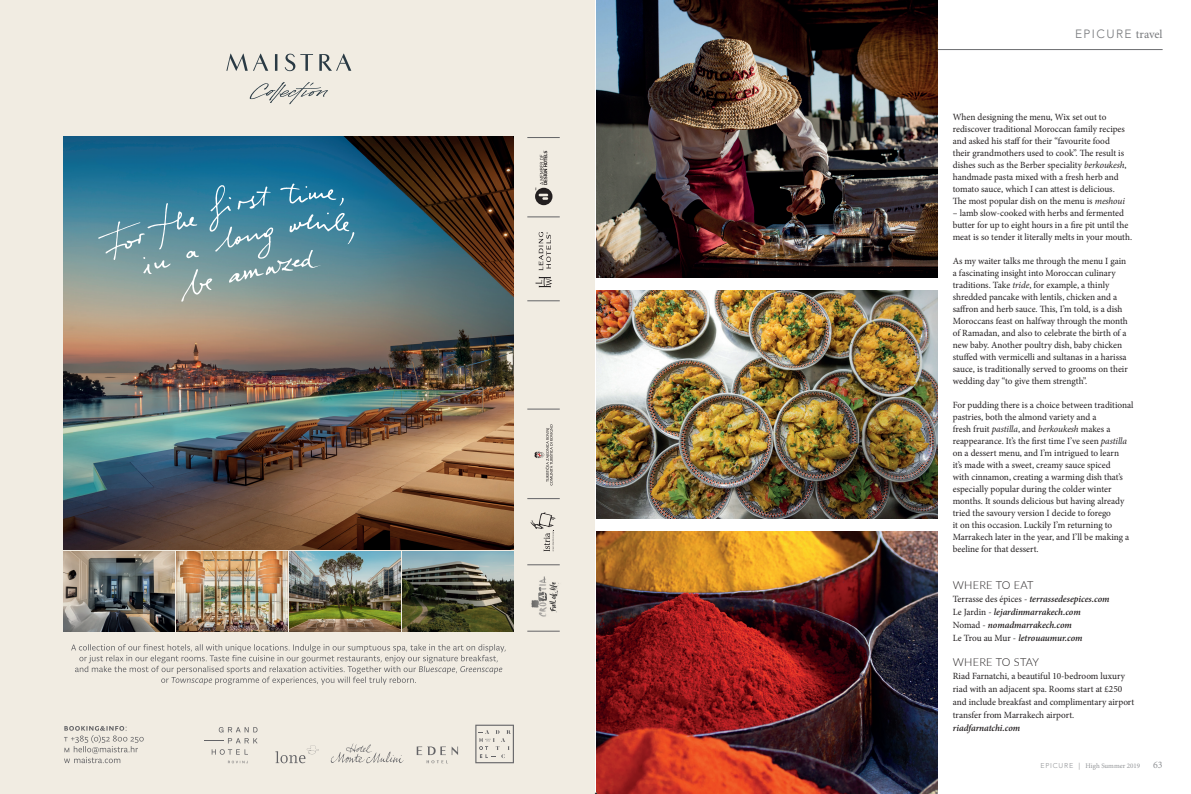
<style>
.page{position:relative;width:1191px;height:794px;background:#fff}
.page>*{position:absolute;margin:0;border:0;box-sizing:border-box;transform-origin:0 0}
.t1{font:300 12px "Avenir";letter-spacing:.12em;color:#76787b}
.t2{font:300 11px "Lato";letter-spacing:.02em;color:#231f20}
.t3{font:10px "Minion Pro";color:#939598}
.t4{font:9.5px/12px "Minion Pro";color:#231f20}
.t5{font:italic 600 9.5px "Minion Pro";letter-spacing:-.005em;color:#231f20}
.t6{font:7px "Minion Pro";color:#939598}
.s1{font-family:"Minion Pro";font-weight:400}
.s2{font-style:italic}
.s3{font-weight:400;font-style:normal}
.s4{font-family:"Avenir";font-weight:300}
</style>
<div class="page">
<hr style="left:667px;top:49px;width:495px;height:1px;background:#6c6d70">
<img style="left:596px;top:0;width:342px;height:277px">
<img style="left:596px;top:291px;width:342px;height:227px">
<img style="left:596px;top:531px;width:342px;height:263px">
<div style="left:0;top:0;width:595px;height:794px;background:#f1ece2"></div>
<img style="left:64px;top:137px;width:450px;height:413px">
<svg style="left:98px;top:183px;width:256px;height:119px;background:#6595a2"></svg>
<img style="left:64px;top:551px;width:111px;height:80px">
<img style="left:177px;top:551px;width:111px;height:80px">
<img style="left:290px;top:551px;width:111px;height:80px">
<img style="left:403px;top:551px;width:111px;height:80px">
<hr style="left:527px;top:137px;width:33px;height:1px;background:#636366">
<hr style="left:527px;top:217px;width:33px;height:1px;background:#636366">
<hr style="left:527px;top:301px;width:33px;height:1px;background:#636366">
<hr style="left:527px;top:631px;width:33px;height:1px;background:#636366">
<hr style="left:527px;top:498px;width:33px;height:1px;background:#636366">
<hr style="left:527px;top:409px;width:33px;height:1px;background:#636366">
<svg style="left:535px;top:150px;width:17px;height:55px"></svg>
<svg style="left:535px;top:277px;width:17px;height:10px"></svg>
<svg style="left:539px;top:232px;width:12px;height:38px"></svg>
<svg style="left:64px;top:726px;width:80px;height:37px"></svg>
<svg style="left:226px;top:54px;width:125px;height:17px"></svg>
<svg style="left:250px;top:82px;width:78px;height:22px"></svg>
<img style="left:527px;top:564px;width:33px;height:67px">
<svg style="left:530px;top:512px;width:25px;height:39px"></svg>
<svg style="left:417px;top:746px;width:41px;height:17px"></svg>
<svg style="left:275px;top:745px;width:44px;height:18px"></svg>
<svg style="left:331px;top:743px;width:72px;height:21px"></svg>
<svg style="left:475px;top:724px;width:39px;height:39px"></svg>
<svg style="left:219px;top:727px;width:38px;height:5px"></svg>
<svg style="left:212px;top:749px;width:34px;height:5px"></svg>
<svg style="left:228px;top:760px;width:20px;height:3px"></svg>
<svg style="left:204px;top:738px;width:53px;height:5px"></svg>
<svg style="left:71px;top:644px;width:434px;height:41px"></svg>
<svg style="left:534px;top:424px;width:19px;height:61px"></svg>
<p class="t1" style="left:1075px;top:27px;width:89px">EPICURE <span class="s1">travel</span></p>
<p class="t4" style="left:952px;top:111px;width:175px">When designing the menu, Wix set out to rediscover traditional Moroccan family recipes and asked his staff for their “favourite food their grandmothers used to cook”. The result is dishes such as the Berber speciality <span class="s2">berkoukesh</span>, handmade pasta mixed with a fresh herb and tomato sauce, which I can attest is delicious.<br>The most popular dish on the menu is <span class="s2">meshoui</span></p>
<p class="t4" style="left:952px;top:207px;width:181px">– lamb slow-cooked with herbs and fermented butter for up to eight hours in a fire pit until the meat is so tender it literally melts in your mouth.</p>
<p class="t4" style="left:952px;top:255px;width:177px">As my waiter talks me through the menu I gain a fascinating insight into Moroccan culinary traditions. Take <span class="s2">tride</span>, for example, a thinly shredded pancake with lentils, chicken and a saffron and herb sauce. This, I’m told, is a dish Moroccans feast on halfway through the month of Ramadan, and also to celebrate the birth of a new baby. Another poultry dish, baby chicken stuffed with vermicelli and sultanas in a harissa sauce, is traditionally served to grooms on their wedding day “to give them strength”.</p>
<p class="t4" style="left:952px;top:399px;width:182px">For pudding there is a choice between traditional pastries, both the almond variety and a<br>fresh fruit <span class="s2">pastilla</span>, and <span class="s2">berkoukesh</span> makes a reappearance. It’s the first time I’ve seen <span class="s2">pastilla </span>on a dessert menu, and I’m intrigued to learn<br>it’s made with a sweet, creamy sauce spiced<br>with cinnamon, creating a warming dish that’s especially popular during the colder winter months. It sounds delicious but having already tried the savoury version I decide to forego<br>it on this occasion. Luckily I’m returning to Marrakech later in the year, and I’ll be making a beeline for that dessert.</p>
<p class="t2" style="left:952px;top:577px;width:82px">WHERE TO EAT</p>
<p class="t5" style="left:952px;top:592px;width:158px"><span class="s3">Terrasse des épices -</span> terrassedesepices.com</p>
<p class="t5" style="left:952px;top:605px;width:129px"><span class="s3">Le Jardin -</span> lejardinmarrakech.com</p>
<p class="t5" style="left:952px;top:618px;width:121px"><span class="s3">Nomad -</span> nomadmarrakech.com</p>
<p class="t5" style="left:952px;top:631px;width:131px"><span class="s3">Le Trou au Mur -</span> letrouaumur.com</p>
<p class="t2" style="left:952px;top:654px;width:88px">WHERE TO STAY</p>
<p class="t4" style="left:952px;top:670px;width:183px;line-height:13px">Riad Farnatchi, a beautiful 10-bedroom luxury riad with an adjacent spa. Rooms start at £250 and include breakfast and complimentary airport transfer from Marrakech airport.</p>
<p class="t5" style="left:952px;top:721px;width:69px">riadfarnatchi.com</p>
<p class="t6" style="left:1040px;top:761px;width:101px"><span class="s4">EPICURE</span> | High Summer 2019</p>
<p class="t3" style="left:1153px;top:758px;width:11px">63</p>
</div>
